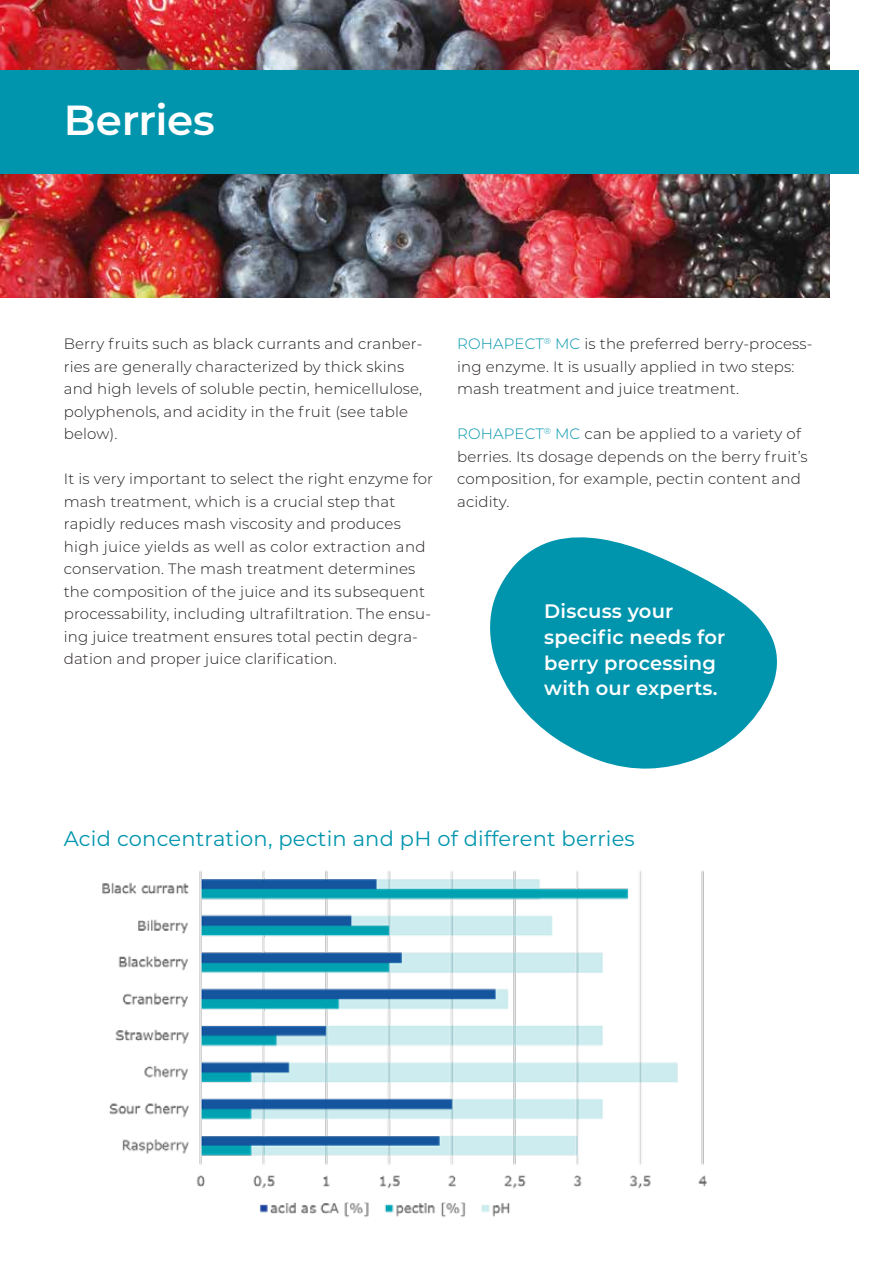
<style>
.page{position:relative;width:893px;height:1263px;background:#fff}
.page>*{position:absolute;margin:0;border:0;box-sizing:border-box;transform-origin:0 0}
.t1{font:600 42px "Montserrat";letter-spacing:-.01em;color:#fff}
.t2{font:21px "Montserrat";letter-spacing:.01em;color:#0095ad}
.t3{font:600 19.5px/25.5px "Montserrat";letter-spacing:.01em;color:#fff}
.t4{font:300 15px/22.5px "Montserrat";letter-spacing:.01em;color:#231e1f}
.s1{color:#0095ad}
</style>
<div class="page">
<svg style="left:490px;top:537px;width:287px;height:232px;fill:#0095ad"></svg>
<img style="left:0;top:0;width:829px;height:298px">
<img style="left:102px;top:870px;width:605px;height:347px">
<div style="left:0;top:70px;width:859px;height:103px;background:#0095ad"></div>
<hr style="left:892px;top:70px;width:1px;height:103px;background:#0095ad">
<h1 class="t1" style="left:64px;top:91px;width:153px">Berries</h1>
<p class="t4" style="left:64px;top:332px;width:360px">Berry fruits such as black currants and cranber&shy;ries are generally characterized by thick skins and high levels of soluble pectin, hemicellulose, polyphenols, and acidity in the fruit (see table below).</p>
<p class="t4" style="left:64px;top:467px;width:371px">It is very important to select the right enzyme for mash treatment, which is a crucial step that rapidly reduces mash viscosity and produces high juice yields as well as color extraction and conservation. The mash treatment determines the composition of the juice and its subsequent processability, including ultrafiltration. The ensu&shy;ing juice treatment ensures total pectin degra&shy;dation and proper juice clarification.</p>
<p class="t4" style="left:457px;top:332px;width:357px"><span class="s1">ROHAPECT</span><sup>®</sup> <span class="s1">MC</span> is the preferred berry-process&shy;ing enzyme. It is usually applied in two steps: mash treatment and juice treatment.</p>
<p class="t4" style="left:457px;top:422px;width:352px"><span class="s1">ROHAPECT</span><sup>®</sup> <span class="s1">MC</span> can be applied to a variety of berries. Its dosage depends on the berry fruit’s composition, for example, pectin content and acidity.</p>
<h3 class="t3" style="left:544px;top:598px;width:183px">Discuss your specific needs for berry processing with our experts.</h3>
<h2 class="t2" style="left:64px;top:824px;width:573px">Acid concentration, pectin and pH of different berries</h2>
</div>
